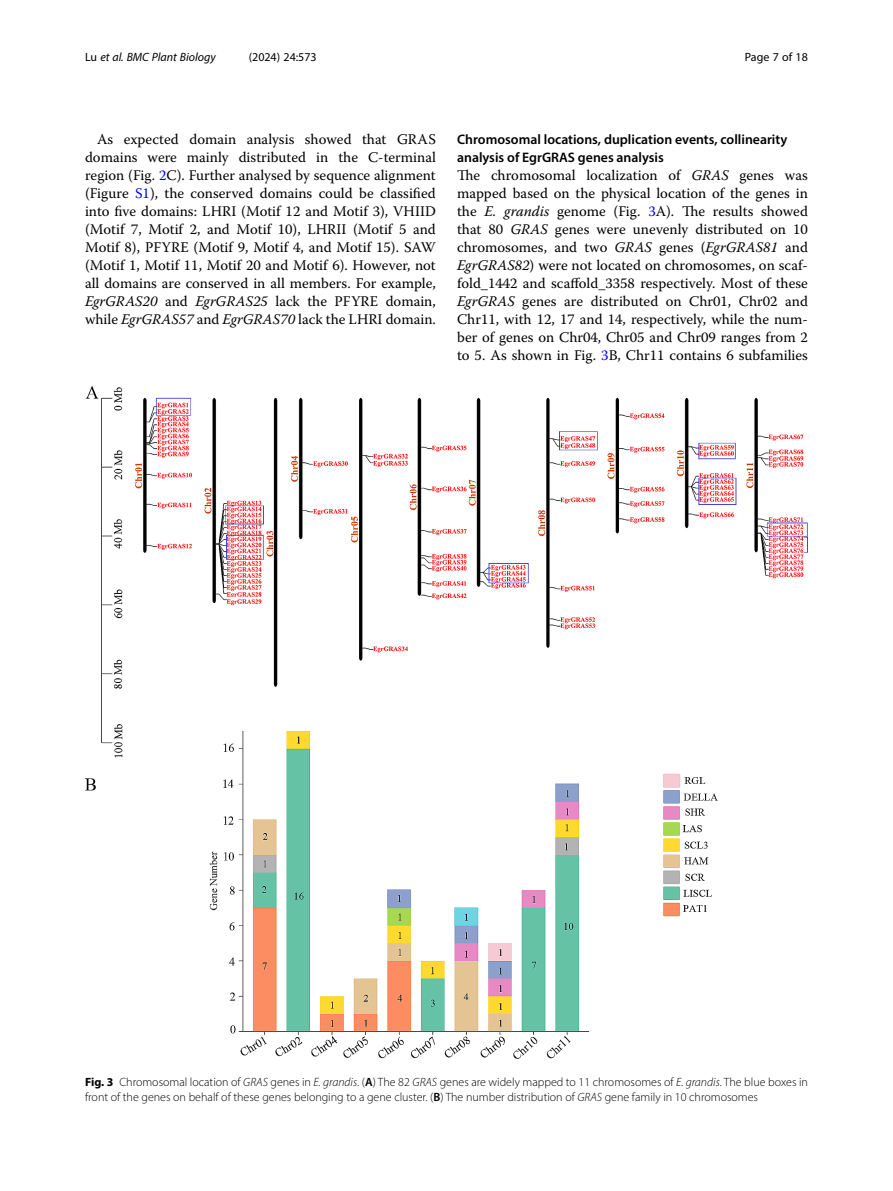
<style>
.page{position:relative;width:893px;height:1191px;background:#fff}
.page>*{position:absolute;margin:0;border:0;box-sizing:border-box;transform-origin:0 0}
.Body_Text_Indent{font:14.7px/18px "Warnock Pro";color:#000;text-align:justify}
.Body_Text{font:14.7px/18px "Warnock Pro";color:#000;text-align:justify}
.Head_2{font:600 13.8px/18px "Myriad Pro";color:#000}
.Figure_Caption{font:300 12px/15px "Myriad Pro";color:#000}
.t1{font:italic 12px "Myriad Pro";color:#000}
.t2{font:12px "Myriad Pro";color:#000}
.s1{font-style:normal}
.s2{color:#00f}
.s3{font-style:italic}
.s4{font-weight:700}
.s5{font-weight:600}
</style>
<div class="page">
<img style="left:85px;top:386px;width:723px;height:673px">
<p class="t1" style="left:85px;top:50px;width:132px"><span class="s1">Lu</span> et al. BMC Plant Biology</p>
<p class="t2" style="left:249px;top:50px;width:70px">(2024) 24:573</p>
<p class="t2" style="left:745px;top:50px;width:65px">Page 7 of 18</p>
<p class="Body_Text_Indent" style="left:85px;top:130px;width:352px;text-indent:12px">As expected domain analysis showed that GRAS domains were mainly distributed in the C-terminal region (Fig. <span class="s2">2</span>C). Further analysed by sequence alignment (Figure <span class="s2">S1</span>), the conserved domains could be classified into five domains: LHRI (Motif 12 and Motif 3), VHIID (Motif 7, Motif 2, and Motif 10), LHRII (Motif 5 and Motif 8), PFYRE (Motif 9, Motif 4, and Motif 15). SAW (Motif 1, Motif 11, Motif 20 and Motif 6). However, not all domains are conserved in all members. For example, <span class="s3">EgrGRAS20</span> and <span class="s3">EgrGRAS25</span> lack the PFYRE domain, while <span class="s3">EgrGRAS57</span> and <span class="s3">EgrGRAS70</span> lack the LHRI domain.</p>
<p class="Head_2" style="left:457px;top:130px;width:332px">Chromosomal locations, duplication events, collinearity analysis of EgrGRAS genes analysis</p>
<p class="Body_Text" style="left:457px;top:166px;width:352px">The chromosomal localization of <span class="s3">GRAS</span> genes was mapped based on the physical location of the genes in the <span class="s3">E. grandis</span> genome (Fig. <span class="s2">3</span>A). The results showed that 80 <span class="s3">GRAS</span> genes were unevenly distributed on 10 chromosomes, and two <span class="s3">GRAS</span> genes (<span class="s3">EgrGRAS81</span> and <span class="s3">EgrGRAS82</span>) were not located on chromosomes, on scaf&shy;fold_1442 and scaffold_3358 respectively. Most of these <span class="s3">EgrGRAS</span> genes are distributed on Chr01, Chr02 and Chr11, with 12, 17 and 14, respectively, while the num&shy;ber of genes on Chr04, Chr05 and Chr09 ranges from 2 to 5. As shown in Fig. <span class="s2">3</span>B, Chr11 contains 6 subfamilies</p>
<p class="Figure_Caption" style="left:85px;top:1074px;width:724px"><span class="s4">Fig. 3</span> Chromosomal location of <span class="s3">GRAS</span> genes in <span class="s3">E. grandis</span>. (<span class="s5">A</span>) The 82 <span class="s3">GRAS</span> genes are widely mapped to 11 chromosomes of <span class="s3">E. grandis</span>. The blue boxes in front of the genes on behalf of these genes belonging to a gene cluster. (<span class="s5">B</span>) The number distribution of <span class="s3">GRAS</span> gene family in 10 chromosomes</p>
</div>
